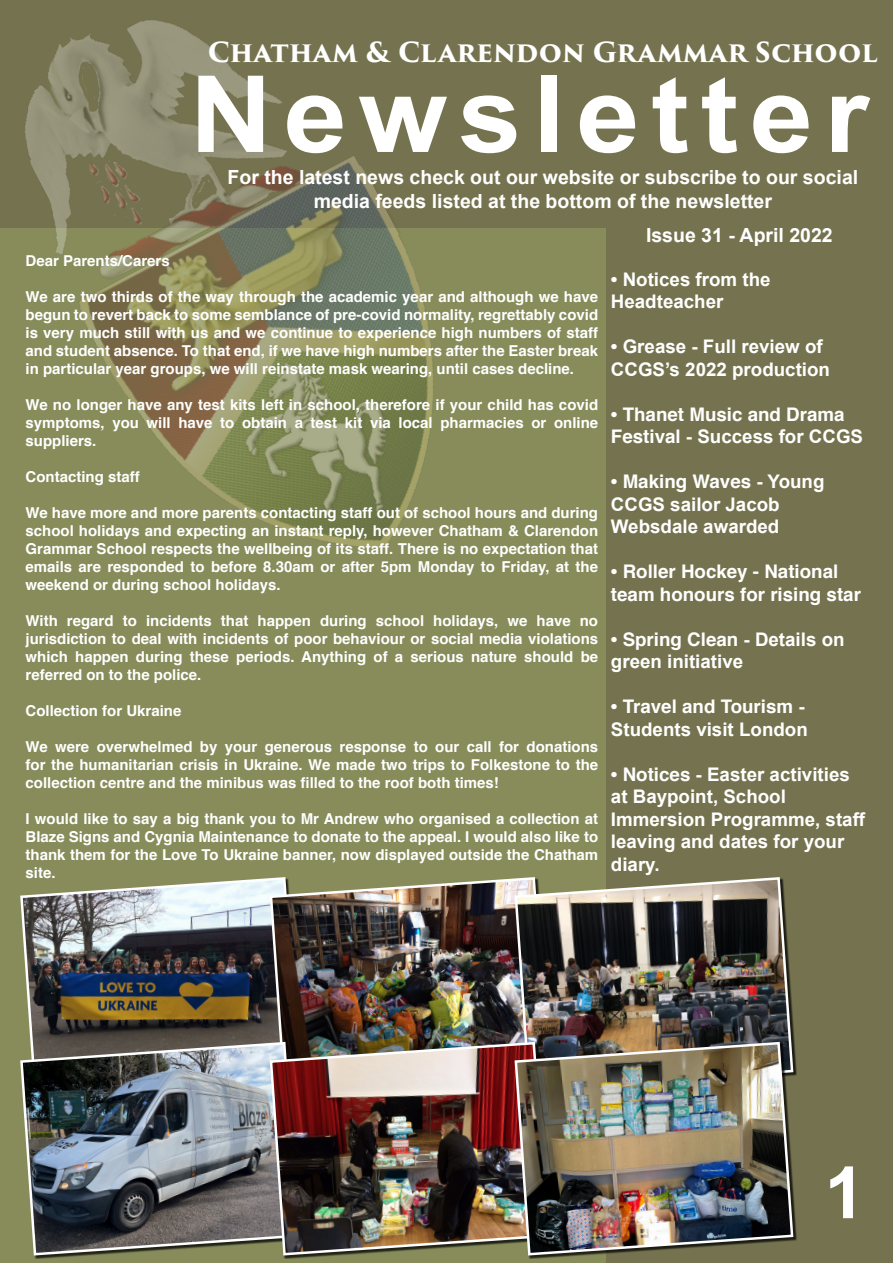
<style>
.page{position:relative;width:893px;height:1263px;background:#878c5a}
.page>*{position:absolute;margin:0;border:0;box-sizing:border-box;transform-origin:0 0}
.t1{font:700 106.5px "Arial";letter-spacing:.1em;color:#fff;scale:1.07 1}
.t2{font:700 72px "Arial";color:#fff}
.t3{font:700 27px "Trajan Pro 3";color:#fff}
.t4{font:700 19.5px/23.4px "Arial";color:#fff;text-align:center}
.t5{font:700 18.75px/22.5px "Arial";color:#fff}
.t6{font:700 18.75px/22.5px "Helvetica";color:#fff}
.t7{font:700 15px/18px "Helvetica";color:#fff;text-align:justify}
.s1{font-family:"Arial"}
.s2{font-family:"Helvetica"}
</style>
<div class="page">
<div style="left:607px;top:227px;width:286px;height:1036px;background:#75734f"></div>
<div style="left:0;top:0;width:893px;height:227px;background:#75734f"></div>
<img style="left:0;top:20px;width:527px;height:528px">
<img style="left:20px;top:878px;width:248px;height:162px">
<img style="left:268px;top:877px;width:245px;height:163px">
<img style="left:513px;top:876px;width:282px;height:164px">
<img style="left:20px;top:1040px;width:248px;height:217px">
<img style="left:268px;top:1040px;width:245px;height:217px">
<img style="left:513px;top:1040px;width:282px;height:217px">
<p class="t3" style="left:208px;top:32px;width:671px">CHATHAM &amp; CLARENDON GRAMMAR SCHOOL</p>
<p class="t1" style="left:190px;top:44px;width:636px">Newsletter</p>
<p class="t4" style="left:228px;top:166px;width:632px">For the latest news check out our website or subscribe to our social media feeds listed at the bottom of the newsletter</p>
<p class="t4" style="left:646px;top:224px;width:188px">Issue 31 - April 2022</p>
<p class="t5" style="left:611px;top:269px;width:161px">• Notices from the<br>Headteacher</p>
<p class="t5" style="left:611px;top:336px;width:221px">• Grease - Full review of<br>CCGS’s 2022 production</p>
<p class="t6" style="left:611px;top:403px;width:254px"><span class="s1">•</span> Thanet Music and Drama<br>Festival <span class="s1">- Success for CCGS</span></p>
<p class="t5" style="left:611px;top:471px;width:215px">• <span class="s2">Making Waves</span> - Young<br>CCGS sailor Jacob<br>Websdale awarded</p>
<p class="t6" style="left:611px;top:561px;width:252px"><span class="s1">•</span> Roller Hockey - National team honours for rising star</p>
<p class="t5" style="left:611px;top:629px;width:235px">• <span class="s2">Spring Clean</span> - Details on green initiative</p>
<p class="t5" style="left:611px;top:696px;width:198px">• <span class="s2">Travel and Tourism</span> -<br>Students visit London</p>
<p class="t5" style="left:611px;top:764px;width:256px">• <span class="s2">Notices</span> - Easter activities at Baypoint, School<br>Immersion Programme, staff leaving and dates for your diary.</p>
<p class="t7" style="left:26px;top:251px;width:146px">Dear Parents/Carers</p>
<p class="t7" style="left:26px;top:287px;width:574px">We are two thirds of the way through the academic year and although we have begun to revert back to some semblance of pre-covid normality, regrettably covid is very much still with us and we continue to experience high numbers of staff and student absence. To that end, if we have high numbers after the Easter break in particular year groups, we will reinstate mask wearing, until cases decline.</p>
<p class="t7" style="left:26px;top:395px;width:574px">We no longer have any test kits left in school, therefore if your child has covid symptoms, you will have to obtain a test kit via local pharmacies or online suppliers.</p>
<p class="t7" style="left:26px;top:467px;width:116px">Contacting staff</p>
<p class="t7" style="left:26px;top:503px;width:574px">We have more and more parents contacting staff out of school hours and during school holidays and expecting an instant reply, however Chatham &amp; Clarendon Grammar School respects the wellbeing of its staff. There is no expectation that emails are responded to before 8.30am or after 5pm Monday to Friday, at the weekend or during school holidays.</p>
<p class="t7" style="left:26px;top:611px;width:574px">With regard to incidents that happen during school holidays, we have no jurisdiction to deal with incidents of poor behaviour or social media violations which happen during these periods. Anything of a serious nature should be referred on to the police.</p>
<p class="t7" style="left:26px;top:701px;width:157px">Collection for Ukraine</p>
<p class="t7" style="left:26px;top:737px;width:574px">We were overwhelmed by your generous response to our call for donations for the humanitarian crisis in Ukraine. We made two trips to Folkestone to the collection centre and the minibus was filled to the roof both times!</p>
<p class="t7" style="left:26px;top:809px;width:574px">I would like to say a big thank you to Mr Andrew who organised a collection at Blaze Signs and Cygnia Maintenance to donate to the appeal. I would also like to thank them for the Love To Ukraine banner, now displayed outside the Chatham site.</p>
<p class="t2" style="left:825px;top:1145px;width:42px">1</p>
</div>
